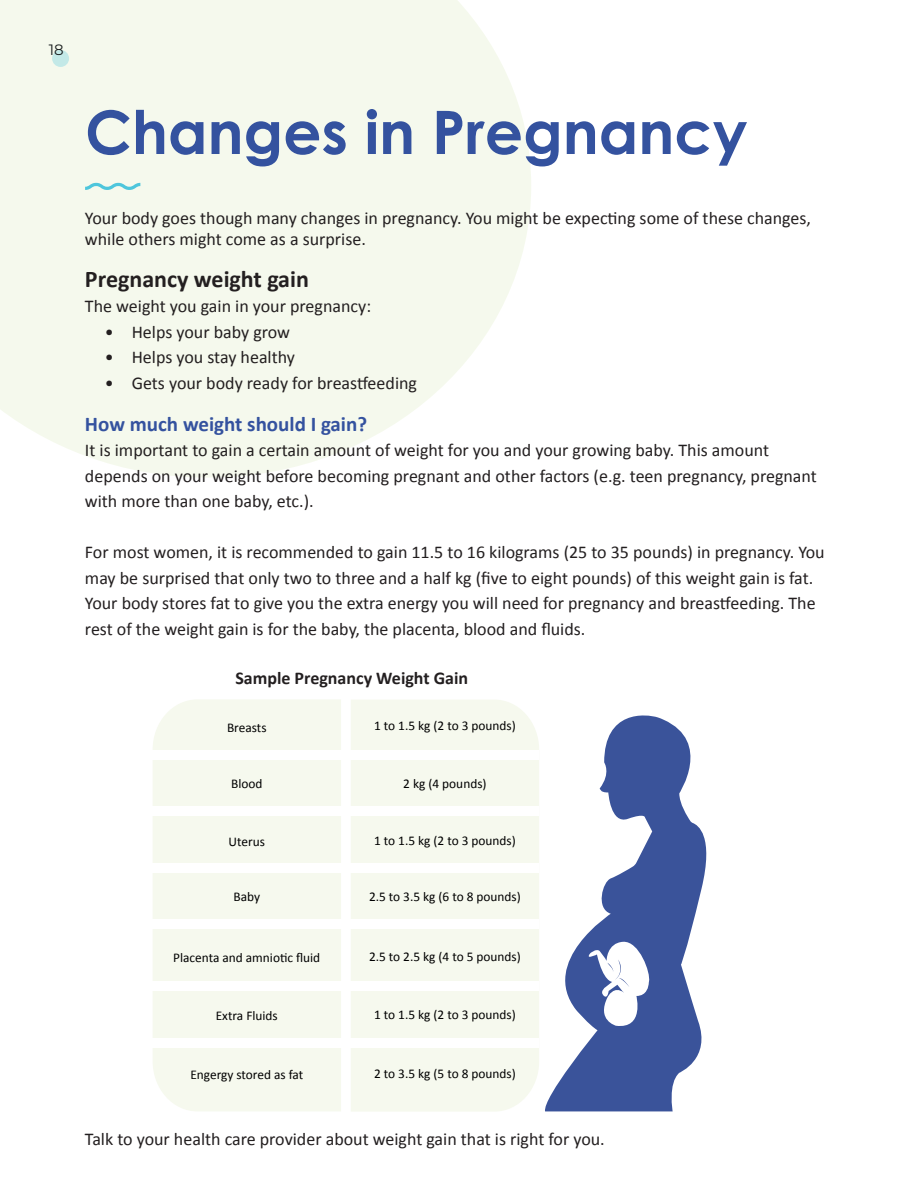
<style>
.page{position:relative;width:918px;height:1188px;background:#fff}
.page>*{position:absolute;margin:0;border:0;box-sizing:border-box;transform-origin:0 0}
.t1{font:700 60px "Century Gothic";color:#34529f}
.t2{font:700 24px "Calibri";color:#231f20}
.t3{font:700 21px "Calibri";color:#34529f}
.t4{font:18px/25.5px "Calibri";color:#231f20}
.t5{font:700 18px "Calibri";color:#231f20}
.t6{font:15px "Montserrat";color:#181d1d}
.t7{font:13.35px "Calibri";color:#000}
</style>
<div class="page">
<svg style="left:0;top:0;width:531px;height:478px;fill:#f5f9ed"></svg>
<svg style="left:85px;top:183px;width:55px;height:7px"></svg>
<svg style="left:545px;top:715px;width:162px;height:396px;fill:#3a539a"></svg>
<svg style="left:584px;top:941px;width:67px;height:88px"></svg>
<div style="left:153px;top:699px;width:188px;height:412px;background:#f6f9ee"></div>
<div style="left:351px;top:700px;width:188px;height:412px;background:#f6f9ee"></div>
<div style="left:153px;top:750px;width:386px;height:10px;background:#fff"></div>
<div style="left:153px;top:807px;width:386px;height:9px;background:#fff"></div>
<div style="left:153px;top:863px;width:386px;height:9px;background:#fff"></div>
<div style="left:153px;top:919px;width:386px;height:10px;background:#fff"></div>
<div style="left:153px;top:982px;width:386px;height:9px;background:#fff"></div>
<div style="left:153px;top:1038px;width:386px;height:9px;background:#fff"></div>
<div style="left:52px;top:50px;width:17px;height:17px;background:#c3e9e7;border-radius:50%"></div>
<p class="t6" style="left:49px;top:39px;width:16px">18</p>
<h2 class="t1" style="left:85px;top:87px;width:664px">Changes in Pregnancy</h2>
<p class="t4" style="left:85px;top:206px;width:728px;line-height:21px">Your body goes though many changes in pregnancy. You might be expecting some of these changes, while others might come as a surprise.</p>
<p class="t2" style="left:85px;top:262px;width:226px">Pregnancy weight gain</p>
<p class="t4" style="left:85px;top:293px;width:288px">The weight you gain in your pregnancy:</p>
<p class="t4" style="left:105px;top:318px;width:187px">• Helps your baby grow</p>
<p class="t4" style="left:105px;top:344px;width:192px">• Helps you stay healthy</p>
<p class="t4" style="left:105px;top:369px;width:314px">• Gets your body ready for breastfeeding</p>
<p class="t3" style="left:85px;top:409px;width:284px">How much weight should I gain?</p>
<p class="t4" style="left:85px;top:437px;width:733px">It is important to gain a certain amount of weight for you and your growing baby. This amount depends on your weight before becoming pregnant and other factors (e.g. teen pregnancy, pregnant with more than one baby, etc.).</p>
<p class="t4" style="left:85px;top:539px;width:741px">For most women, it is recommended to gain 11.5 to 16 kilograms (25 to 35 pounds) in pregnancy. You may be surprised that only two to three and a half kg (five to eight pounds) of this weight gain is fat.<br>Your body stores fat to give you the extra energy you will need for pregnancy and breastfeeding. The rest of the weight gain is for the baby, the placenta, blood and fluids.</p>
<p class="t5" style="left:235px;top:665px;width:234px">Sample Pregnancy Weight Gain</p>
<p class="t7" style="left:227px;top:718px;width:41px">Breasts</p>
<p class="t7" style="left:374px;top:716px;width:143px">1 to 1.5 kg (2 to 3 pounds)</p>
<p class="t7" style="left:231px;top:774px;width:33px">Blood</p>
<p class="t7" style="left:403px;top:774px;width:85px">2 kg (4 pounds)</p>
<p class="t7" style="left:229px;top:833px;width:38px">Uterus</p>
<p class="t7" style="left:374px;top:831px;width:143px">1 to 1.5 kg (2 to 3 pounds)</p>
<p class="t7" style="left:234px;top:887px;width:28px">Baby</p>
<p class="t7" style="left:369px;top:887px;width:153px">2.5 to 3.5 kg (6 to 8 pounds)</p>
<p class="t7" style="left:173px;top:948px;width:148px">Placenta and amniotic fluid</p>
<p class="t7" style="left:369px;top:948px;width:153px">2.5 to 2.5 kg (4 to 5 pounds)</p>
<p class="t7" style="left:216px;top:1007px;width:64px">Extra Fluids</p>
<p class="t7" style="left:374px;top:1005px;width:143px">1 to 1.5 kg (2 to 3 pounds)</p>
<p class="t7" style="left:190px;top:1065px;width:114px">Engergy stored as fat</p>
<p class="t7" style="left:374px;top:1065px;width:143px">2 to 3.5 kg (5 to 8 pounds)</p>
<p class="t4" style="left:85px;top:1125px;width:521px">Talk to your health care provider about weight gain that is right for you.</p>
</div>
